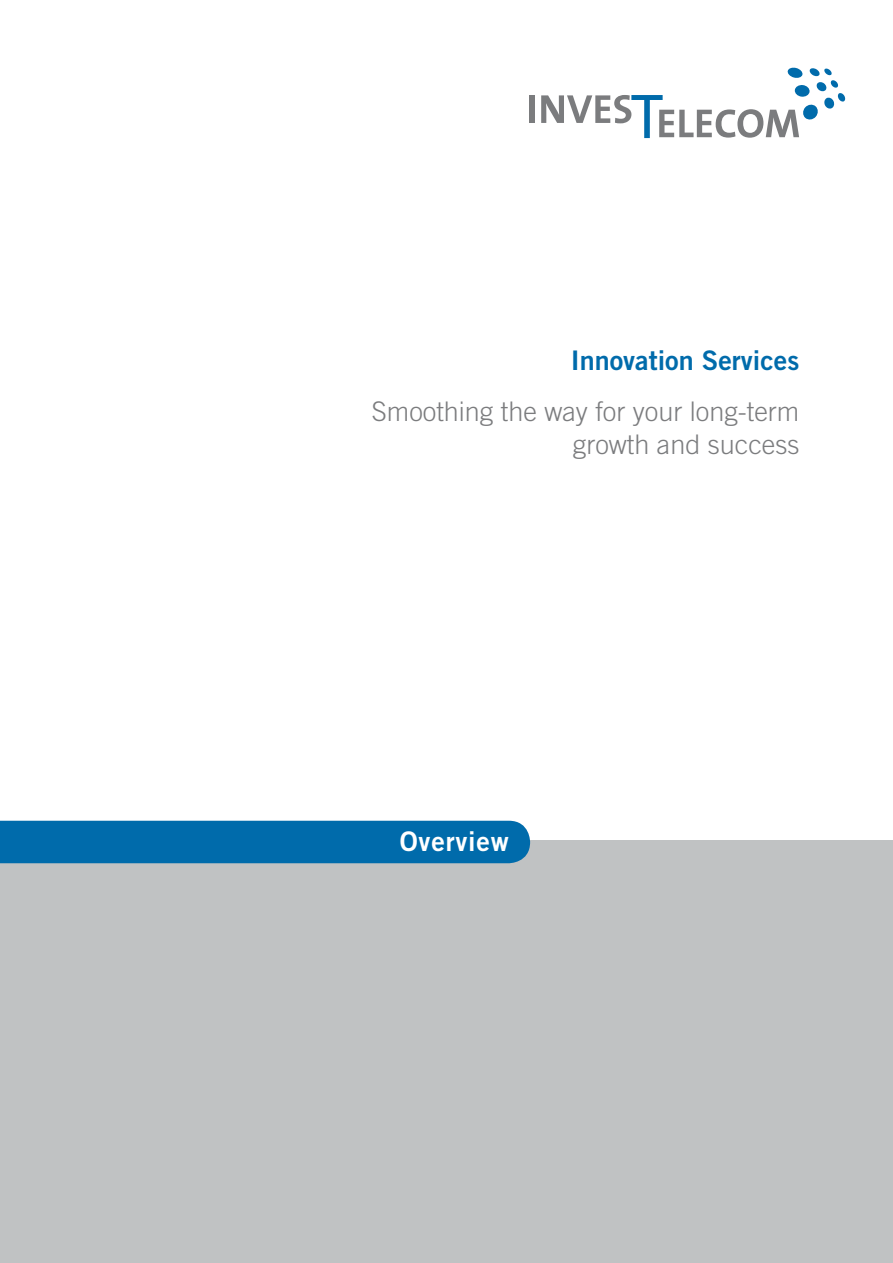
<style>
.page{position:relative;width:893px;height:1263px;background:#fff}
.page>*{position:absolute;margin:0;border:0;box-sizing:border-box;transform-origin:0 0}
.t1{font:300 27px/32.4px "Trade Gothic LT";color:#7b7c7e;text-align:right}
.t2{font:27px "Trade Gothic LT Bold Two";color:#006bab}
.t3{font:27px "Trade Gothic LT Bold Two";letter-spacing:.03em;color:#fff}
</style>
<div class="page">
<div style="left:529px;top:95px;width:6px;height:28px;background:#7b7c7e"></div>
<svg style="left:541px;top:67px;width:304px;height:71px"></svg>
<div style="left:0;top:841px;width:893px;height:422px;background:#c0c2c3"></div>
<div style="left:0;top:821px;width:530px;height:42px;background:#006bab"></div>
<p class="t2" style="left:571px;top:343px;width:230px">Innovation Services</p>
<p class="t1" style="left:372px;top:395px;width:429px">Smoothing the way for your long-term growth and success</p>
<p class="t3" style="left:400px;top:825px;width:111px">Overview</p>
</div>
